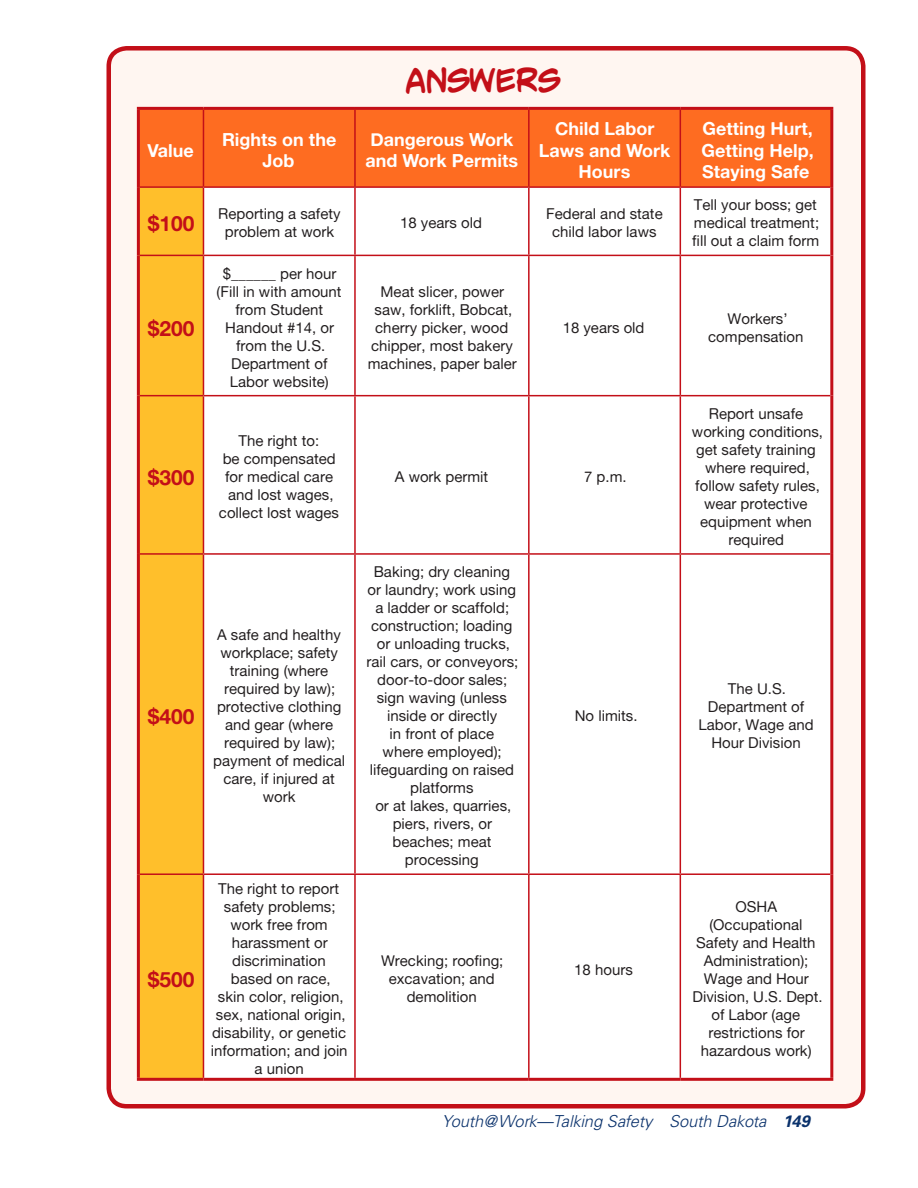
<style>
.page{position:relative;width:918px;height:1188px;background:#fff}
.page>*{position:absolute;margin:0;border:0;box-sizing:border-box;transform-origin:0 0}
.Rights_Quiz_Table_He{font:30px "CC Adam Kubert";color:#c30f18}
.Rights_Quiz_Dollars{font:21px "Alte Haas Grotesk Bold";color:#c30f18}
.Rights_Quiz_Header{font:18px/21.6px "Alte Haas Grotesk Bold";color:#fff;text-align:center}
.t1{font:italic 300 16.5px "Univers";letter-spacing:-.015em;color:#0b326c}
.Rights_Quiz_Body_Sty{font:15px/18px "Alte Haas Grotesk";color:#231f20;text-align:center}
.s1{font-weight:700}
</style>
<div class="page">
<div style="left:109px;top:48px;width:754px;height:1058px;background:#fff6f1;border-radius:18px"></div>
<div style="left:106px;top:46px;width:760px;height:1063px;border:4px solid #c30f18;border-radius:18px"></div>
<div style="left:140px;top:110px;width:690px;height:76px;background:#fe6c21"></div>
<div style="left:203px;top:108px;width:152px;height:79px;background:#fe6c21"></div>
<div style="left:140px;top:188px;width:63px;height:890px;background:#ffbf2b"></div>
<div style="left:204px;top:188px;width:626px;height:890px;background:#fff"></div>
<div style="left:530px;top:396px;width:150px;height:682px;background:#fff"></div>
<hr style="left:680px;top:188px;width:1px;height:67px;background:#c30f18">
<hr style="left:680px;top:256px;width:1px;height:139px;background:#c30f18">
<hr style="left:680px;top:396px;width:1px;height:157px;background:#c30f18">
<hr style="left:680px;top:555px;width:1px;height:318px;background:#c30f18">
<hr style="left:680px;top:875px;width:1px;height:203px;background:#c30f18">
<hr style="left:528px;top:188px;width:2px;height:67px;background:#c30f18">
<hr style="left:528px;top:256px;width:2px;height:139px;background:#c30f18">
<hr style="left:528px;top:396px;width:2px;height:157px;background:#c30f18">
<hr style="left:528px;top:555px;width:2px;height:318px;background:#c30f18">
<hr style="left:528px;top:875px;width:2px;height:203px;background:#c30f18">
<hr style="left:354px;top:188px;width:2px;height:67px;background:#c30f18">
<hr style="left:354px;top:256px;width:2px;height:139px;background:#c30f18">
<hr style="left:354px;top:396px;width:2px;height:157px;background:#c30f18">
<hr style="left:354px;top:555px;width:2px;height:318px;background:#c30f18">
<hr style="left:354px;top:875px;width:2px;height:203px;background:#c30f18">
<hr style="left:203px;top:255px;width:152px;height:1px;background:#c30f18">
<hr style="left:355px;top:255px;width:174px;height:1px;background:#c30f18">
<hr style="left:529px;top:255px;width:151px;height:1px;background:#c30f18">
<hr style="left:680px;top:255px;width:150px;height:1px;background:#c30f18">
<hr style="left:203px;top:395px;width:152px;height:1px;background:#c30f18">
<hr style="left:355px;top:395px;width:174px;height:1px;background:#c30f18">
<hr style="left:529px;top:395px;width:151px;height:1px;background:#c30f18">
<hr style="left:680px;top:395px;width:150px;height:1px;background:#c30f18">
<hr style="left:203px;top:553px;width:152px;height:2px;background:#c30f18">
<hr style="left:355px;top:553px;width:174px;height:2px;background:#c30f18">
<hr style="left:529px;top:553px;width:151px;height:2px;background:#c30f18">
<hr style="left:680px;top:553px;width:150px;height:2px;background:#c30f18">
<hr style="left:203px;top:873px;width:152px;height:2px;background:#c30f18">
<hr style="left:355px;top:873px;width:174px;height:2px;background:#c30f18">
<hr style="left:529px;top:873px;width:151px;height:2px;background:#c30f18">
<hr style="left:680px;top:873px;width:150px;height:2px;background:#c30f18">
<hr style="left:830px;top:187px;width:3px;height:68px;background:#c30f18">
<hr style="left:830px;top:255px;width:3px;height:141px;background:#c30f18">
<hr style="left:830px;top:396px;width:3px;height:158px;background:#c30f18">
<hr style="left:830px;top:554px;width:3px;height:320px;background:#c30f18">
<hr style="left:830px;top:874px;width:3px;height:204px;background:#c30f18">
<hr style="left:203px;top:1078px;width:152px;height:3px;background:#c30f18">
<hr style="left:355px;top:1078px;width:174px;height:3px;background:#c30f18">
<hr style="left:529px;top:1078px;width:151px;height:3px;background:#c30f18">
<hr style="left:680px;top:1078px;width:153px;height:3px;background:#c30f18">
<hr style="left:140px;top:255px;width:63px;height:1px;background:#c30f18">
<hr style="left:140px;top:395px;width:63px;height:1px;background:#c30f18">
<hr style="left:140px;top:553px;width:63px;height:2px;background:#c30f18">
<hr style="left:140px;top:873px;width:63px;height:2px;background:#c30f18">
<hr style="left:137px;top:187px;width:3px;height:68px;background:#c30f18">
<hr style="left:137px;top:255px;width:3px;height:141px;background:#c30f18">
<hr style="left:137px;top:396px;width:3px;height:158px;background:#c30f18">
<hr style="left:137px;top:554px;width:3px;height:320px;background:#c30f18">
<hr style="left:137px;top:874px;width:3px;height:204px;background:#c30f18">
<hr style="left:137px;top:1078px;width:66px;height:3px;background:#c30f18">
<hr style="left:203px;top:188px;width:1px;height:67px;background:#c30f18">
<hr style="left:203px;top:256px;width:1px;height:139px;background:#c30f18">
<hr style="left:203px;top:396px;width:1px;height:157px;background:#c30f18">
<hr style="left:203px;top:555px;width:1px;height:318px;background:#c30f18">
<hr style="left:203px;top:875px;width:1px;height:203px;background:#c30f18">
<hr style="left:137px;top:107px;width:66px;height:3px;background:#c30f18">
<hr style="left:137px;top:110px;width:3px;height:77px;background:#c30f18">
<hr style="left:140px;top:186px;width:63px;height:2px;background:#c30f18">
<hr style="left:203px;top:107px;width:152px;height:3px;background:#c30f18">
<hr style="left:203px;top:110px;width:1px;height:76px;background:#c30f18">
<hr style="left:203px;top:186px;width:152px;height:2px;background:#c30f18">
<hr style="left:355px;top:107px;width:174px;height:3px;background:#c30f18">
<hr style="left:354px;top:110px;width:2px;height:76px;background:#c30f18">
<hr style="left:355px;top:186px;width:174px;height:2px;background:#c30f18">
<hr style="left:529px;top:107px;width:151px;height:3px;background:#c30f18">
<hr style="left:528px;top:110px;width:2px;height:76px;background:#c30f18">
<hr style="left:529px;top:186px;width:151px;height:2px;background:#c30f18">
<hr style="left:680px;top:107px;width:153px;height:3px;background:#c30f18">
<hr style="left:830px;top:110px;width:3px;height:77px;background:#c30f18">
<hr style="left:680px;top:110px;width:1px;height:76px;background:#c30f18">
<hr style="left:680px;top:186px;width:150px;height:2px;background:#c30f18">
<p class="Rights_Quiz_Table_He" style="left:407px;top:66px;width:155px">ANSWERS</p>
<p class="Rights_Quiz_Header" style="left:147px;top:139px;width:48px">Value</p>
<p class="Rights_Quiz_Header" style="left:222px;top:128px;width:116px">Rights on the<br>Job</p>
<p class="Rights_Quiz_Header" style="left:366px;top:128px;width:154px;text-align:left">Dangerous Work and Work Permits</p>
<p class="Rights_Quiz_Header" style="left:539px;top:117px;width:133px">Child Labor<br>Laws and Work<br>Hours</p>
<p class="Rights_Quiz_Header" style="left:702px;top:117px;width:114px;text-align:justify">Getting Hurt, Getting Help, Staying Safe</p>
<p class="Rights_Quiz_Dollars" style="left:148px;top:211px;width:48px">$100</p>
<p class="Rights_Quiz_Body_Sty" style="left:218px;top:205px;width:124px">Reporting a safety</p>
<p class="Rights_Quiz_Body_Sty" style="left:694px;top:196px;width:125px">Tell your boss; get</p>
<p class="Rights_Quiz_Body_Sty" style="left:692px;top:214px;width:129px;text-align:left">medical treatment; fill out a claim form</p>
<p class="Rights_Quiz_Body_Sty" style="left:400px;top:214px;width:83px">18 years old</p>
<p class="Rights_Quiz_Body_Sty" style="left:546px;top:205px;width:118px">Federal and state child labor laws</p>
<p class="Rights_Quiz_Body_Sty" style="left:225px;top:223px;width:111px">problem at work</p>
<p class="Rights_Quiz_Dollars" style="left:148px;top:315px;width:48px">$200</p>
<p class="Rights_Quiz_Body_Sty" style="left:217px;top:264px;width:127px">$______ per hour (Fill in with amount from Student<br>Handout #14, or from the U.S.<br>Department of<br>Labor website)</p>
<p class="Rights_Quiz_Body_Sty" style="left:368px;top:282px;width:151px">Meat slicer, power saw, forklift, Bobcat, cherry picker, wood chipper, most bakery machines, paper baler</p>
<p class="Rights_Quiz_Body_Sty" style="left:563px;top:318px;width:83px">18 years old</p>
<p class="Rights_Quiz_Body_Sty" style="left:708px;top:309px;width:97px">Workers’ compensation</p>
<p class="Rights_Quiz_Dollars" style="left:148px;top:465px;width:48px">$300</p>
<p class="Rights_Quiz_Body_Sty" style="left:239px;top:431px;width:82px">The right to:</p>
<p class="Rights_Quiz_Body_Sty" style="left:219px;top:449px;width:122px">be compensated for medical care and lost wages, collect lost wages</p>
<p class="Rights_Quiz_Body_Sty" style="left:395px;top:467px;width:95px">A work permit</p>
<p class="Rights_Quiz_Body_Sty" style="left:584px;top:467px;width:44px">7 p.m.</p>
<p class="Rights_Quiz_Body_Sty" style="left:692px;top:404px;width:133px">Report unsafe working conditions, get safety training where required, follow safety rules, wear protective equipment when required</p>
<p class="Rights_Quiz_Dollars" style="left:148px;top:704px;width:48px">$400</p>
<p class="Rights_Quiz_Body_Sty" style="left:217px;top:626px;width:125px">A safe and healthy</p>
<p class="Rights_Quiz_Body_Sty" style="left:220px;top:644px;width:119px">workplace; safety</p>
<p class="Rights_Quiz_Body_Sty" style="left:224px;top:662px;width:113px">training (where required by law);</p>
<p class="Rights_Quiz_Body_Sty" style="left:213px;top:698px;width:134px">protective clothing and gear (where required by law); payment of medical care, if injured at work</p>
<p class="Rights_Quiz_Body_Sty" style="left:367px;top:563px;width:153px">Baking; dry cleaning or laundry; work using a ladder or scaffold; construction; loading or unloading trucks, rail cars, or conveyors; door-to-door sales; sign waving (unless inside or directly<br>in front of place<br>where employed); lifeguarding on raised platforms<br>or at lakes, quarries, piers, rivers, or beaches; meat</p>
<p class="Rights_Quiz_Body_Sty" style="left:405px;top:851px;width:75px">processing</p>
<p class="Rights_Quiz_Body_Sty" style="left:575px;top:707px;width:64px">No limits.</p>
<p class="Rights_Quiz_Body_Sty" style="left:698px;top:680px;width:117px">The U.S.<br>Department of<br>Labor, Wage and<br>Hour Division</p>
<p class="Rights_Quiz_Dollars" style="left:148px;top:967px;width:48px">$500</p>
<p class="Rights_Quiz_Body_Sty" style="left:218px;top:879px;width:122px">The right to report</p>
<p class="Rights_Quiz_Body_Sty" style="left:211px;top:897px;width:138px">safety problems; work free from harassment or discrimination based on race,<br>skin color, religion, sex, national origin, disability, or genetic information; and join a union</p>
<p class="Rights_Quiz_Body_Sty" style="left:381px;top:951px;width:124px">Wrecking; roofing;</p>
<p class="Rights_Quiz_Body_Sty" style="left:389px;top:969px;width:108px">excavation; and demolition</p>
<p class="Rights_Quiz_Body_Sty" style="left:574px;top:960px;width:60px">18 hours</p>
<p class="Rights_Quiz_Body_Sty" style="left:735px;top:897px;width:43px">OSHA</p>
<p class="Rights_Quiz_Body_Sty" style="left:709px;top:915px;width:95px">(Occupational</p>
<p class="Rights_Quiz_Body_Sty" style="left:696px;top:933px;width:121px">Safety and Health</p>
<p class="Rights_Quiz_Body_Sty" style="left:693px;top:951px;width:132px">Administration);<br>Wage and Hour<br>Division, U.S. Dept. of Labor (age restrictions for hazardous work)</p>
<p class="t1" style="left:442px;top:1111px;width:370px">Youth@Work—Talking Safety South Dakota <span class="s1">149</span></p>
</div>
